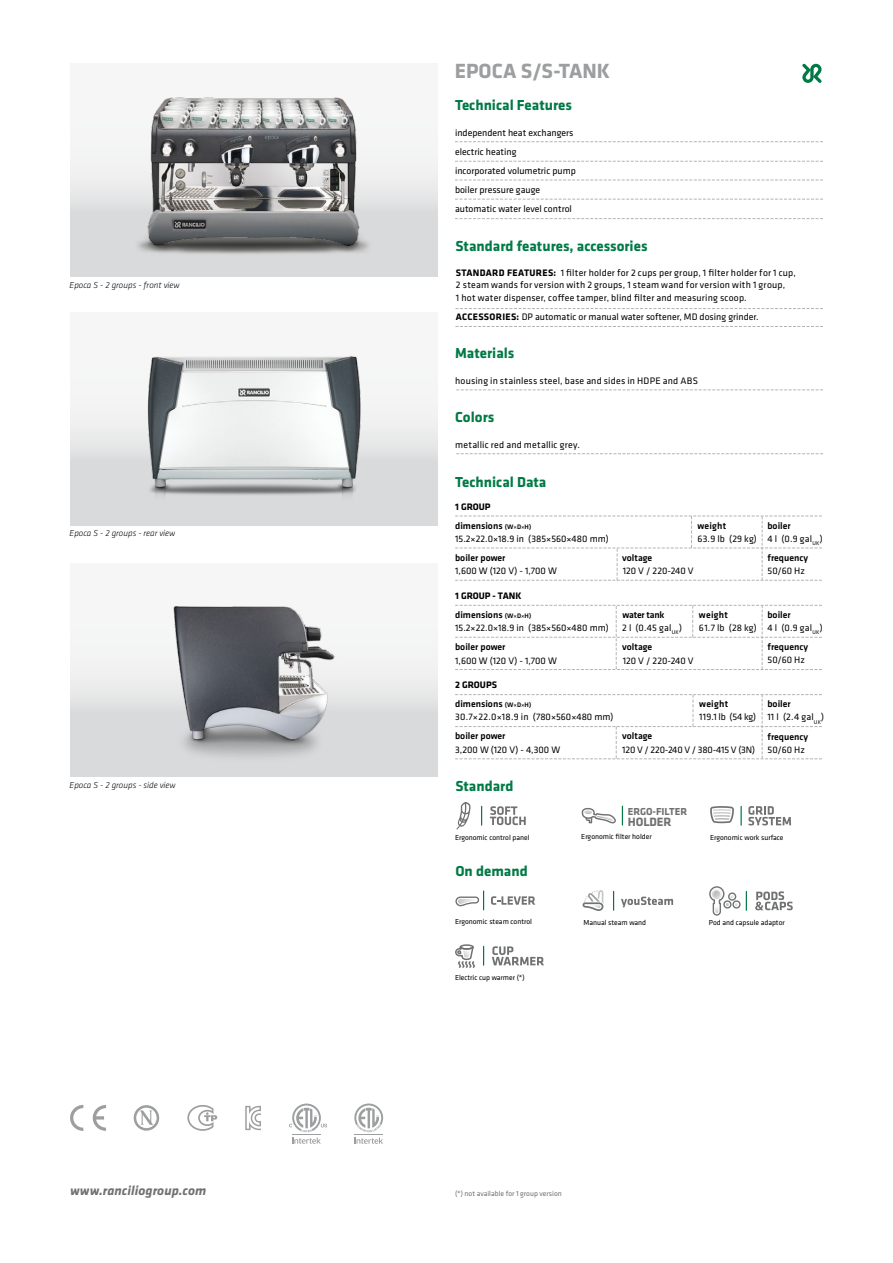
<style>
.page{position:relative;width:893px;height:1263px;background:#fff}
.page>*{position:absolute;margin:0;border:0;box-sizing:border-box;transform-origin:0 0}
.t1{font:700 21.3px "Klavika";color:#9c9e9f}
.t2{font:700 15px "Klavika";color:#007a45}
.t3{font:italic 700 13.5px "Klavika";color:#707172}
.Corpo_tabella{font:700 12.45px "Klavika";letter-spacing:-.01em;color:#707172}
.Corpo_tabella-2{font:700 10.5px "Klavika";letter-spacing:-.005em;color:#707172}
.Corpo_tabella-3{font:9.75px "Klavika";color:#000}
.Corpo_tabella-4{font:9.75px "Klavika";letter-spacing:.02em;color:#000}
.Head_tabella{font:500 9.75px "Klavika";color:#000}
.Stile_di_paragrafo_1{font:9.75px "Klavika";color:#000}
.Corpo_tabella-5{font:9.75px "Klavika";letter-spacing:-.02em;color:#000}
.t4{font:700 9.75px "Klavika";color:#000}
.Head_tabella-2{font:500 9.75px "Klavika";letter-spacing:-.02em;color:#000}
.t5{font:italic 300 9px "Klavika";color:#000}
.nota_feature_lingua{font:7.5px "Klavika";color:#000}
.nota_feature_lingua-2{font:7.5px "Klavika";color:#707172}
.Stile_di_paragrafo_1-2{font:5.7px "Klavika";color:#000}
.s1{font-weight:700}
.s2{font-size:6.75px}
.s3{font-weight:400;font-size:6.75px}
</style>
<div class="page">
<svg style="left:802px;top:64px;width:20px;height:19px"></svg>
<svg style="left:455px;top:516px;width:367px;height:65px"></svg>
<svg style="left:455px;top:605px;width:367px;height:65px"></svg>
<svg style="left:455px;top:694px;width:367px;height:65px"></svg>
<svg style="left:491px;top:896px;width:44px;height:9px"></svg>
<svg style="left:455px;top:890px;width:29px;height:20px"></svg>
<svg style="left:455px;top:944px;width:29px;height:24px"></svg>
<svg style="left:492px;top:946px;width:52px;height:19px"></svg>
<hr style="left:740px;top:806px;width:2px;height:20px;background:#007a45">
<svg style="left:748px;top:806px;width:43px;height:19px"></svg>
<svg style="left:710px;top:806px;width:24px;height:17px"></svg>
<svg style="left:622px;top:806px;width:1px;height:19px"></svg>
<svg style="left:582px;top:808px;width:34px;height:15px"></svg>
<svg style="left:481px;top:806px;width:1px;height:20px"></svg>
<svg style="left:490px;top:806px;width:36px;height:19px"></svg>
<svg style="left:456px;top:802px;width:15px;height:27px"></svg>
<svg style="left:709px;top:886px;width:38px;height:30px"></svg>
<svg style="left:755px;top:891px;width:38px;height:19px"></svg>
<div style="left:70px;top:64px;width:368px;height:212px;background:linear-gradient(to bottom,#fefefe,#d6d7d8)"></div>
<img style="left:90px;top:64px;width:329px;height:212px">
<div style="left:70px;top:313px;width:368px;height:212px;background:linear-gradient(to bottom,#fefefe,#d6d7d8)"></div>
<img style="left:108px;top:319px;width:286px;height:206px">
<div style="left:70px;top:564px;width:368px;height:212px;background:linear-gradient(to bottom,#fefefe,#d6d7d8)"></div>
<img style="left:139px;top:574px;width:231px;height:202px">
<svg style="left:134px;top:1105px;width:25px;height:26px"></svg>
<svg style="left:70px;top:1105px;width:13px;height:26px"></svg>
<svg style="left:93px;top:1105px;width:13px;height:26px"></svg>
<svg style="left:354px;top:1103px;width:29px;height:41px"></svg>
<svg style="left:289px;top:1103px;width:38px;height:41px"></svg>
<svg style="left:245px;top:1106px;width:16px;height:24px"></svg>
<svg style="left:187px;top:1105px;width:30px;height:26px"></svg>
<svg style="left:613px;top:891px;width:1px;height:20px"></svg>
<svg style="left:583px;top:890px;width:20px;height:21px"></svg>
<svg style="left:621px;top:896px;width:52px;height:11px"></svg>
<svg style="left:455px;top:326px;width:368px;height:1px"></svg>
<svg style="left:455px;top:308px;width:368px;height:1px"></svg>
<svg style="left:456px;top:389px;width:367px;height:1px"></svg>
<svg style="left:456px;top:453px;width:367px;height:1px"></svg>
<svg style="left:455px;top:141px;width:368px;height:1px"></svg>
<svg style="left:455px;top:161px;width:368px;height:1px"></svg>
<svg style="left:455px;top:180px;width:368px;height:1px"></svg>
<svg style="left:455px;top:199px;width:368px;height:1px"></svg>
<svg style="left:455px;top:218px;width:368px;height:1px"></svg>
<p class="t1" style="left:455px;top:60px;width:157px">EPOCA S/S-TANK</p>
<p class="t2" style="left:455px;top:97px;width:119px">Technical Features</p>
<p class="Corpo_tabella-3" style="left:455px;top:127px;width:120px">independent heat exchangers</p>
<p class="Corpo_tabella-3" style="left:455px;top:146px;width:63px">electric heating</p>
<p class="Corpo_tabella-3" style="left:455px;top:165px;width:122px">incorporated volumetric pump</p>
<p class="Corpo_tabella-3" style="left:455px;top:184px;width:87px">boiler pressure gauge</p>
<p class="Corpo_tabella-3" style="left:455px;top:203px;width:118px">automatic water level control</p>
<p class="t2" style="left:455px;top:238px;width:194px">Standard features, accessories</p>
<p class="t5" style="left:70px;top:280px;width:111px">Epoca S - 2 groups - front view</p>
<p class="Corpo_tabella-4" style="left:456px;top:268px;width:342px"><span class="s1">STANDARD FEATURES:</span> 1 filter holder for 2 cups per group, 1 filter holder for 1 cup,</p>
<p class="Corpo_tabella-4" style="left:456px;top:280px;width:331px">2 steam wands for version with 2 groups, 1 steam wand for version with 1 group,</p>
<p class="Corpo_tabella-4" style="left:456px;top:292px;width:292px">1 hot water dispenser, coffee tamper, blind filter and measuring scoop.</p>
<p class="Corpo_tabella-3" style="left:456px;top:312px;width:304px"><span class="s1">ACCESSORIES:</span> DP automatic or manual water softener, MD dosing grinder.</p>
<p class="t2" style="left:455px;top:345px;width:61px">Materials</p>
<p class="Corpo_tabella-4" style="left:455px;top:376px;width:244px">housing in stainless steel, base and sides in HDPE and ABS</p>
<p class="t2" style="left:455px;top:409px;width:41px">Colors</p>
<p class="Corpo_tabella-4" style="left:455px;top:439px;width:126px">metallic red and metallic grey.</p>
<p class="t2" style="left:455px;top:474px;width:93px">Technical Data</p>
<p class="t5" style="left:70px;top:528px;width:107px">Epoca S - 2 groups - rear view</p>
<p class="t4" style="left:455px;top:501px;width:37px">1 GROUP</p>
<p class="Corpo_tabella-3" style="left:455px;top:533px;width:155px">15.2×22.0×18.9 in (385×560×480 mm)</p>
<p class="Head_tabella" style="left:455px;top:520px;width:78px">dimensions <span class="s2">(W</span><span class="s3">×</span><span class="s2">D</span><span class="s3">×</span><span class="s2">H)</span></p>
<p class="Head_tabella" style="left:767px;top:520px;width:25px">boiler</p>
<p class="Head_tabella" style="left:455px;top:552px;width:52px">boiler power</p>
<p class="Head_tabella" style="left:697px;top:520px;width:30px">weight</p>
<p class="Stile_di_paragrafo_1" style="left:697px;top:533px;width:61px">63.9 lb (29 kg)</p>
<p class="Corpo_tabella-3" style="left:767px;top:533px;width:57px">4 l (0.9 gal<sub>UK</sub>)</p>
<p class="Head_tabella" style="left:622px;top:552px;width:31px">voltage</p>
<p class="Corpo_tabella-3" style="left:623px;top:566px;width:73px">120 V / 220-240 V</p>
<p class="Head_tabella" style="left:767px;top:553px;width:42px">frequency</p>
<p class="Stile_di_paragrafo_1" style="left:455px;top:566px;width:103px">1,600 W (120 V) - 1,700 W</p>
<p class="Corpo_tabella-3" style="left:767px;top:566px;width:39px">50/60 Hz</p>
<p class="t4" style="left:455px;top:590px;width:68px">1 GROUP - TANK</p>
<p class="Head_tabella" style="left:455px;top:609px;width:78px">dimensions <span class="s2">(W</span><span class="s3">×</span><span class="s2">D</span><span class="s3">×</span><span class="s2">H)</span></p>
<p class="Head_tabella-2" style="left:623px;top:609px;width:43px">water tank</p>
<p class="Head_tabella" style="left:699px;top:609px;width:30px">weight</p>
<p class="Head_tabella" style="left:767px;top:609px;width:25px">boiler</p>
<p class="Corpo_tabella-3" style="left:455px;top:623px;width:155px">15.2×22.0×18.9 in (385×560×480 mm)</p>
<p class="Stile_di_paragrafo_1" style="left:622px;top:623px;width:51px">2 l (0.45 gal</p>
<p class="Stile_di_paragrafo_1" style="left:699px;top:623px;width:59px">61.7 lb (28 kg)</p>
<p class="Stile_di_paragrafo_1-2" style="left:672px;top:629px;width:12px">UK<sup>)</sup></p>
<p class="Corpo_tabella-3" style="left:767px;top:623px;width:57px">4 l (0.9 gal<sub>UK</sub>)</p>
<p class="Head_tabella" style="left:455px;top:641px;width:52px">boiler power</p>
<p class="Head_tabella" style="left:622px;top:641px;width:31px">voltage</p>
<p class="Head_tabella" style="left:767px;top:642px;width:42px">frequency</p>
<p class="Stile_di_paragrafo_1" style="left:455px;top:655px;width:103px">1,600 W (120 V) - 1,700 W</p>
<p class="Corpo_tabella-3" style="left:623px;top:655px;width:73px">120 V / 220-240 V</p>
<p class="Corpo_tabella-3" style="left:767px;top:655px;width:39px">50/60 Hz</p>
<p class="t4" style="left:455px;top:680px;width:43px">2 GROUPS</p>
<p class="Head_tabella" style="left:455px;top:699px;width:78px">dimensions <span class="s2">(W</span><span class="s3">×</span><span class="s2">D</span><span class="s3">×</span><span class="s2">H)</span></p>
<p class="Head_tabella" style="left:699px;top:699px;width:30px">weight</p>
<p class="Head_tabella" style="left:767px;top:699px;width:25px">boiler</p>
<p class="Corpo_tabella-3" style="left:455px;top:712px;width:160px">30.7×22.0×18.9 in (780×560×480 mm)</p>
<p class="Stile_di_paragrafo_1" style="left:699px;top:712px;width:59px">119.1 lb (54 kg)</p>
<p class="Corpo_tabella-3" style="left:767px;top:712px;width:58px">11 l (2.4 gal<sub>UK</sub>)</p>
<p class="Head_tabella" style="left:455px;top:731px;width:52px">boiler power</p>
<p class="Head_tabella" style="left:622px;top:731px;width:31px">voltage</p>
<p class="Head_tabella" style="left:767px;top:731px;width:42px">frequency</p>
<p class="Stile_di_paragrafo_1" style="left:455px;top:744px;width:107px">3,200 W (120 V) - 4,300 W</p>
<p class="Corpo_tabella-5" style="left:622px;top:744px;width:134px">120 V / 220-240 V / 380-415 V (3N)</p>
<p class="Corpo_tabella-3" style="left:767px;top:744px;width:39px">50/60 Hz</p>
<p class="t5" style="left:70px;top:780px;width:108px">Epoca S - 2 groups - side view</p>
<p class="t2" style="left:455px;top:778px;width:60px">Standard</p>
<p class="Corpo_tabella-2" style="left:628px;top:806px;width:61px">ERGO-FILTER</p>
<p class="Corpo_tabella" style="left:628px;top:815px;width:45px">HOLDER</p>
<p class="nota_feature_lingua" style="left:455px;top:833px;width:76px">Ergonomic control panel</p>
<p class="nota_feature_lingua" style="left:581px;top:833px;width:72px">Ergonomic filter holder</p>
<p class="nota_feature_lingua" style="left:710px;top:833px;width:75px">Ergonomic work surface</p>
<p class="t2" style="left:455px;top:863px;width:74px">On demand</p>
<p class="nota_feature_lingua" style="left:455px;top:917px;width:79px">Ergonomic steam control</p>
<p class="nota_feature_lingua" style="left:583px;top:918px;width:64px">Manual steam wand</p>
<p class="nota_feature_lingua" style="left:709px;top:918px;width:77px">Pod and capsule adaptor</p>
<p class="nota_feature_lingua" style="left:455px;top:973px;width:71px">Electric cup warmer (*)</p>
<p class="t3" style="left:70px;top:1183px;width:138px">www.ranciliogroup.com</p>
<p class="nota_feature_lingua-2" style="left:455px;top:1190px;width:108px">(*) not available for 1 group version</p>
</div>
